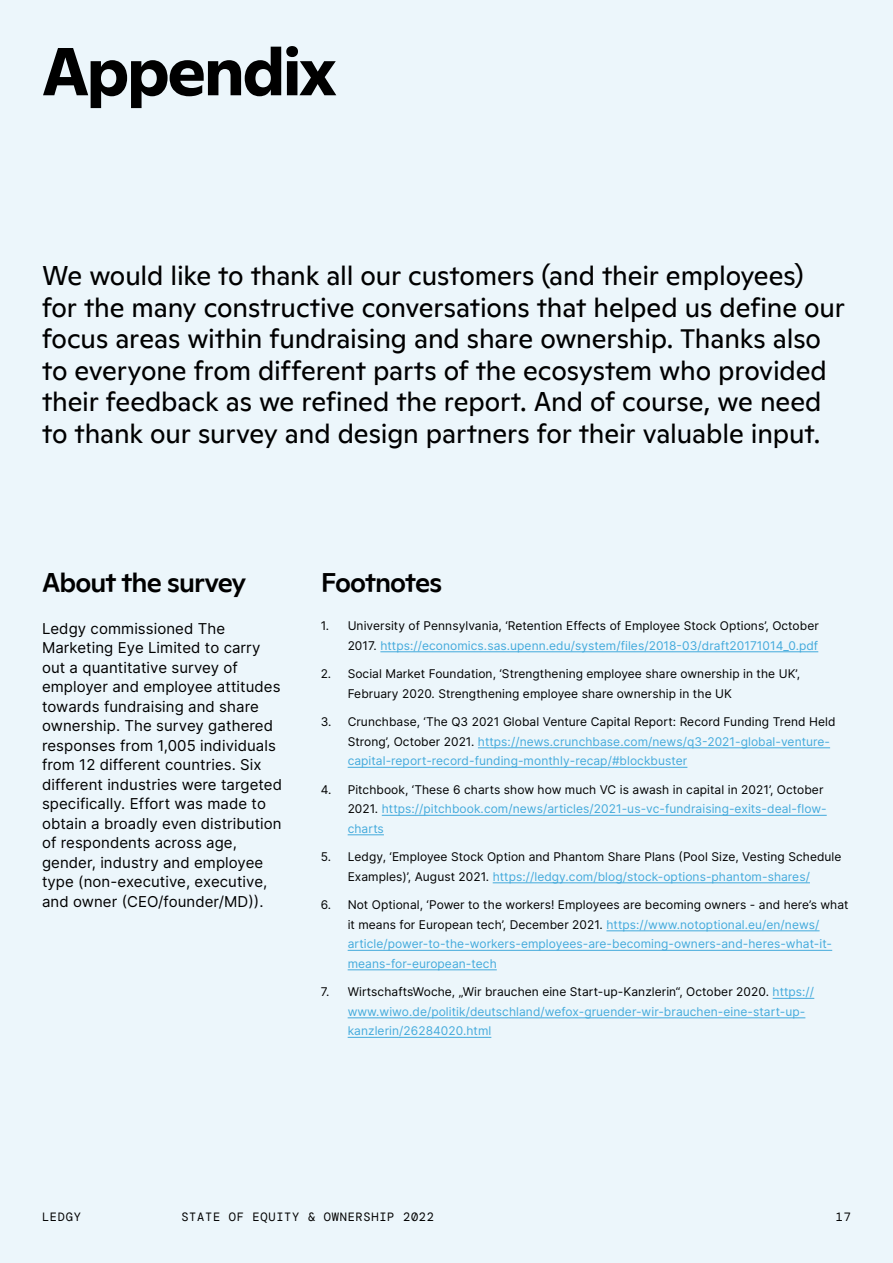
<style>
.page{position:relative;width:893px;height:1263px;background:#ecf6fb}
.page>*{position:absolute;margin:0;border:0;box-sizing:border-box;transform-origin:0 0}
.t1{font:700 67.5px "Ginto";letter-spacing:-.04em;color:#000}
.t2{font:27px/31.5px "Ginto";letter-spacing:-.005em;color:#000}
.t3{font:500 27px "Ginto";letter-spacing:-.035em;color:#000}
.t4{font:15px/19.5px "Inter";letter-spacing:.005em;color:#000}
.t5{font:12px/19.5px "Inter";letter-spacing:.005em;color:#43aadc}
.t6{font:12px/19.5px "Inter";letter-spacing:.005em;color:#000;text-align:right}
.t7{font:12px "DM Mono";letter-spacing:.06em;color:#000}
.s1{color:#43aadc}
.s2{color:#000}
</style>
<div class="page">
<hr style="left:380px;top:651px;width:438px;height:1px;background:#43aadc">
<hr style="left:478px;top:747px;width:352px;height:1px;background:#43aadc">
<hr style="left:348px;top:767px;width:339px;height:1px;background:#43aadc">
<hr style="left:382px;top:815px;width:445px;height:1px;background:#43aadc">
<hr style="left:348px;top:834px;width:36px;height:1px;background:#43aadc">
<hr style="left:493px;top:882px;width:317px;height:1px;background:#43aadc">
<hr style="left:606px;top:930px;width:213px;height:1px;background:#43aadc">
<hr style="left:348px;top:950px;width:484px;height:1px;background:#43aadc">
<hr style="left:348px;top:969px;width:149px;height:1px;background:#43aadc">
<hr style="left:773px;top:998px;width:41px;height:1px;background:#43aadc">
<hr style="left:348px;top:1017px;width:457px;height:1px;background:#43aadc">
<hr style="left:348px;top:1037px;width:143px;height:1px;background:#43aadc">
<h1 class="t1" style="left:42px;top:21px;width:296px">Appendix</h1>
<p class="t2" style="left:42px;top:258px;width:804px">We would like to thank all our customers (and their employees) for the many constructive conversations that helped us define our focus areas within fundraising and share ownership. Thanks also to everyone from different parts of the ecosystem who provided their feedback as we refined the report. And of course, we need to thank our survey and design partners for their valuable input.</p>
<h2 class="t3" style="left:42px;top:562px;width:206px">About the survey</h2>
<h2 class="t3" style="left:321px;top:562px;width:123px">Footnotes</h2>
<p class="t4" style="left:42px;top:618px;width:242px">Ledgy commissioned The<br>Marketing Eye Limited to carry out a quantitative survey of employer and employee attitudes towards fundraising and share ownership. The survey gathered responses from 1,005 individuals from 12 different countries. Six different industries were targeted specifically. Effort was made to obtain a broadly even distribution of respondents across age, gender, industry and employee type (non-executive, executive, and owner (CEO/founder/MD)).</p>
<p class="t6" style="left:321px;top:616px;width:500px">1. University of Pennsylvania, ‘Retention Effects of Employee Stock Options’, October<br>2017. <span class="s1">https://economics.sas.upenn.edu/system/files/2018-03/draft20171014_0.pdf</span></p>
<p class="t6" style="left:348px;top:664px;width:454px;text-align:left;text-indent:-27px">2. Social Market Foundation, ‘Strengthening employee share ownership in the UK’,<br>February 2020. Strengthening employee share ownership in the UK</p>
<p class="t5" style="left:348px;top:712px;width:489px;text-indent:-27px"><span class="s2">3. Crunchbase, ‘The Q3 2021 Global Venture Capital Report: Record Funding Trend Held<br>Strong’, October 2021.</span> https://news.crunchbase.com/news/q3-2021-global-venture&shy;capital-report-record-funding-monthly-recap/#blockbuster</p>
<p class="t5" style="left:348px;top:779px;width:480px;text-indent:-27px"><span class="s2">4. Pitchbook, ‘These 6 charts show how much VC is awash in capital in 2021’, October<br>2021.</span> https://pitchbook.com/news/articles/2021-us-vc-fundraising-exits-deal-flow&shy;charts</p>
<p class="t6" style="left:321px;top:847px;width:522px;text-align:center">5. Ledgy, ‘Employee Stock Option and Phantom Share Plans (Pool Size, Vesting Schedule<br>Examples)’, August 2021. <span class="s1">https://ledgy.com/blog/stock-options-phantom-shares/</span></p>
<p class="t5" style="left:348px;top:895px;width:502px;text-indent:-27px"><span class="s2">6. Not Optional, ‘Power to the workers! Employees are becoming owners - and here’s what it means for European tech’, December 2021.</span> https://www.notoptional.eu/en/news/ article/power-to-the-workers-employees-are-becoming-owners-and-heres-what-it&shy;means-for-european-tech</p>
<p class="t5" style="left:348px;top:982px;width:468px;text-indent:-27px"><span class="s2">7. WirtschaftsWoche, „Wir brauchen eine Start-up-Kanzlerin“, October 2020.</span> https:// www.wiwo.de/politik/deutschland/wefox-gruender-wir-brauchen-eine-start-up&shy;kanzlerin/26284020.html</p>
<p class="t7" style="left:42px;top:1209px;width:40px">LEDGY</p>
<p class="t7" style="left:181px;top:1209px;width:254px">STATE OF EQUITY &amp; OWNERSHIP 2022</p>
<p class="t7" style="left:836px;top:1209px;width:17px">17</p>
</div>
